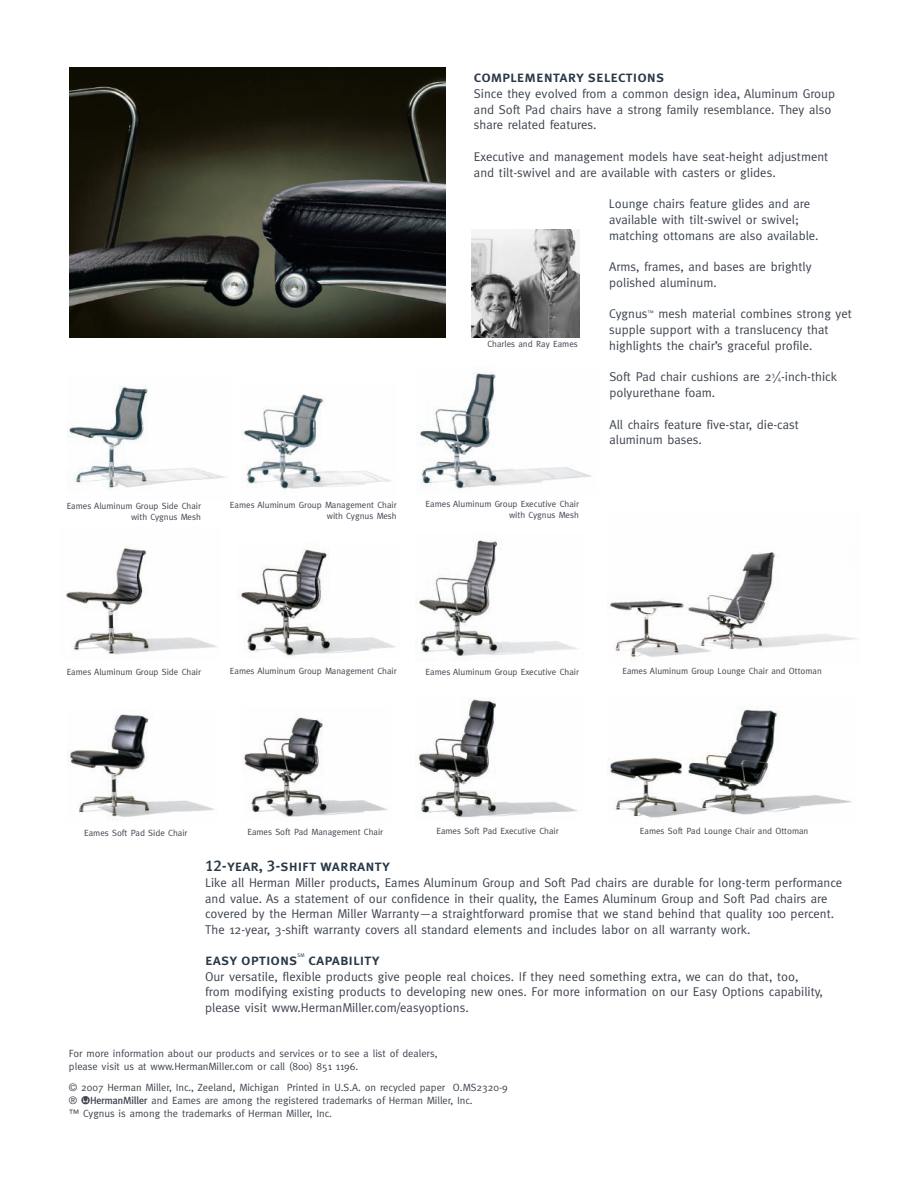
<style>
.page{position:relative;width:918px;height:1188px;background:#fff}
.page>*{position:absolute;margin:0;border:0;box-sizing:border-box;transform-origin:0 0}
.t1{font:15.75px "Meta Plus Medium Caps";color:#283847}
.t2{font:12.75px/15.8px "Meta";color:#3e444f}
.t3{font:10.5px/12.8px "Meta";color:#3e444f}
.t4{font:9px/10.8px "Meta";color:#3e444f;text-align:right}
.t5{font:5.25px "Meta";color:#283847}
.s1{font-size:6.3px}
.s2{font-family:"Herman Miller Logo Micro"}
</style>
<div class="page">
<img style="left:416px;top:372px;width:176px;height:117px">
<img style="left:69px;top:68px;width:376px;height:270px">
<img style="left:472px;top:230px;width:108px;height:108px">
<img style="left:607px;top:706px;width:245px;height:112px">
<img style="left:417px;top:698px;width:161px;height:120px">
<img style="left:243px;top:717px;width:145px;height:100px">
<img style="left:67px;top:714px;width:148px;height:105px">
<img style="left:242px;top:394px;width:149px;height:95px">
<img style="left:68px;top:386px;width:158px;height:104px">
<img style="left:607px;top:552px;width:251px;height:107px">
<img style="left:239px;top:548px;width:157px;height:110px">
<img style="left:66px;top:545px;width:151px;height:110px">
<img style="left:419px;top:540px;width:159px;height:118px">
<p class="t4" style="left:67px;top:501px;width:136px">Eames Aluminum Group Side Chair with Cygnus Mesh</p>
<p class="t4" style="left:230px;top:500px;width:168px">Eames Aluminum Group Management Chair with Cygnus Mesh</p>
<p class="t1" style="left:474px;top:67px;width:192px">complementary selections</p>
<p class="t2" style="left:474px;top:86px;width:363px">Since they evolved from a common design idea, Aluminum Group and Soft Pad chairs have a strong family resemblance. They also share related features.</p>
<p class="t2" style="left:474px;top:149px;width:356px">Executive and management models have seat-height adjustment and tilt-swivel and are available with casters or glides.</p>
<p class="t2" style="left:609px;top:196px;width:211px">Lounge chairs feature glides and are available with tilt-swivel or swivel; matching ottomans are also available.</p>
<p class="t2" style="left:609px;top:259px;width:204px">Arms, frames, and bases are brightly polished aluminum.</p>
<p class="t2" style="left:609px;top:306px;width:244px">Cygnus<sup>™</sup> mesh material combines strong yet supple support with a translucency that highlights the chair’s graceful profile.</p>
<p class="t2" style="left:609px;top:369px;width:229px">Soft Pad chair cushions are 2<sup>3</sup>⁄<span class="s1">4</span>-inch-thick polyurethane foam.</p>
<p class="t2" style="left:609px;top:416px;width:191px">All chairs feature five-star, die-cast aluminum bases.</p>
<p class="t4" style="left:487px;top:339px;width:92px">Charles and Ray Eames</p>
<p class="t4" style="left:426px;top:499px;width:155px">Eames Aluminum Group Executive Chair with Cygnus Mesh</p>
<p class="t4" style="left:67px;top:666px;width:136px">Eames Aluminum Group Side Chair</p>
<p class="t4" style="left:230px;top:665px;width:168px">Eames Aluminum Group Management Chair</p>
<p class="t4" style="left:426px;top:666px;width:155px">Eames Aluminum Group Executive Chair</p>
<p class="t4" style="left:622px;top:665px;width:201px">Eames Aluminum Group Lounge Chair and Ottoman</p>
<p class="t4" style="left:84px;top:828px;width:105px">Eames Soft Pad Side Chair</p>
<p class="t4" style="left:247px;top:827px;width:137px">Eames Soft Pad Management Chair</p>
<p class="t4" style="left:436px;top:826px;width:124px">Eames Soft Pad Executive Chair</p>
<p class="t4" style="left:640px;top:826px;width:170px">Eames Soft Pad Lounge Chair and Ottoman</p>
<p class="t1" style="left:205px;top:856px;width:186px">12-year, 3-shift warranty</p>
<p class="t2" style="left:205px;top:875px;width:639px">Like all Herman Miller products, Eames Aluminum Group and Soft Pad chairs are durable for long-term performance and value. As a statement of our confidence in their quality, the Eames Aluminum Group and Soft Pad chairs are covered by the Herman Miller Warranty—a straightforward promise that we stand behind that quality 100 percent.<br>The 12-year, 3-shift warranty covers all standard elements and includes labor on all warranty work.</p>
<p class="t1" style="left:205px;top:950px;width:94px">easy options</p>
<p class="t5" style="left:298px;top:952px;width:8px">SM</p>
<p class="t1" style="left:308px;top:950px;width:73px">capability</p>
<p class="t2" style="left:205px;top:968px;width:619px">Our versatile, flexible products give people real choices. If they need something extra, we can do that, too, from modifying existing products to developing new ones. For more information on our Easy Options capability, please visit www.HermanMiller.com/easyoptions.</p>
<p class="t3" style="left:69px;top:1047px;width:370px">For more information about our products and services or to see a list of dealers, please visit us at www.HermanMiller.com or call (800) 851 1196.</p>
<p class="t3" style="left:69px;top:1081px;width:440px">© 2007 Herman Miller, Inc., Zeeland, Michigan Printed in U.S.A. on recycled paper O.MS2320-9 ® <span class="s2">YZ</span> and Eames are among the registered trademarks of Herman Miller, Inc.<br>™ Cygnus is among the trademarks of Herman Miller, Inc.</p>
</div>
